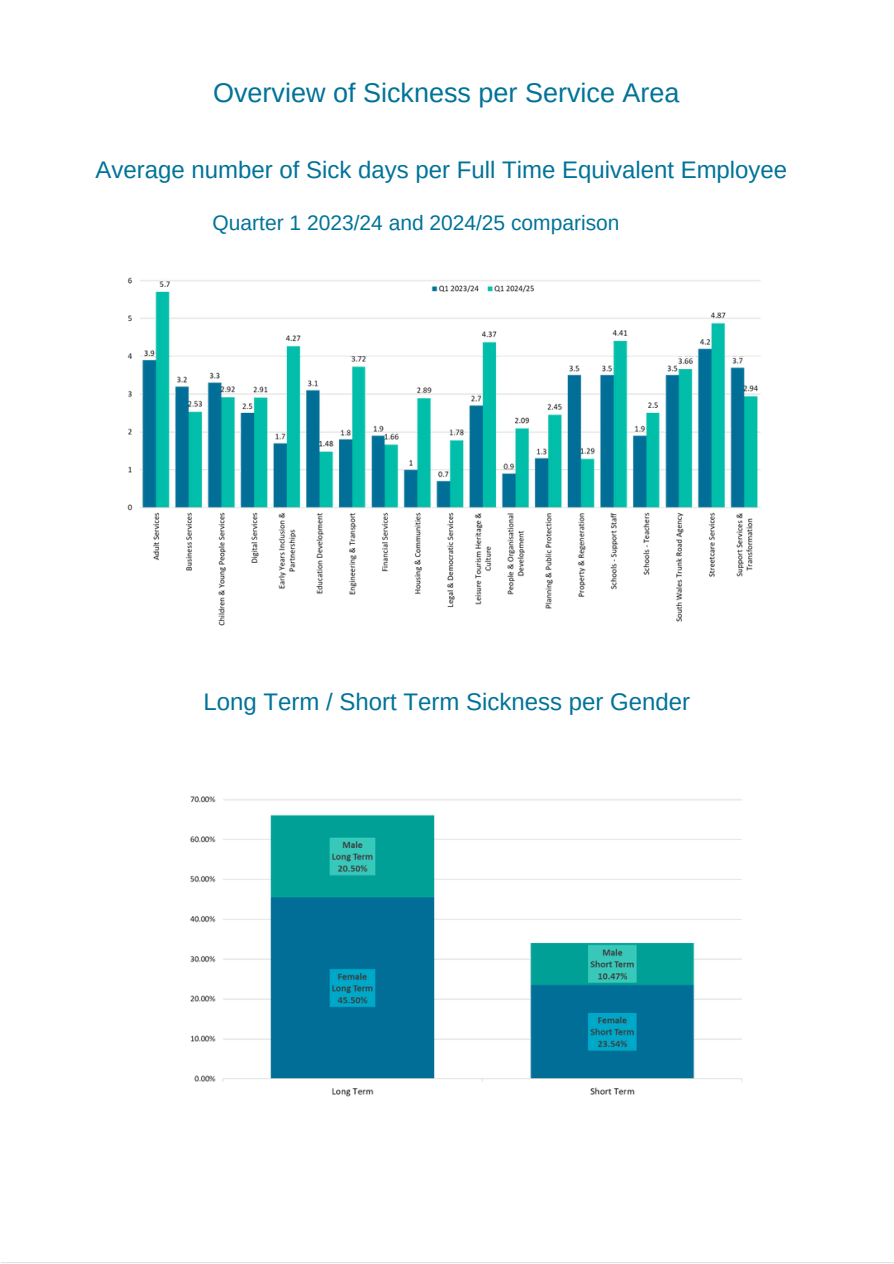
<style>
.page{position:relative;width:894px;height:1264px;background:#fff}
.page>*{position:absolute;margin:0;border:0;box-sizing:border-box;transform-origin:0 0}
.t1{font:27px "Arimo";color:#007398}
.t2{font:24px "Arimo";color:#007398}
.t3{font:21px "Arimo";color:#007398}
</style>
<div class="page">
<img style="left:127px;top:277px;width:634px;height:349px">
<img style="left:190px;top:796px;width:553px;height:301px">
<h2 class="t1" style="left:213px;top:78px;width:468px">Overview of Sickness per Service Area</h2>
<p class="t2" style="left:96px;top:156px;width:693px">Average number of Sick days per Full Time Equivalent Employee</p>
<h2 class="t3" style="left:212px;top:211px;width:408px">Quarter 1 2023/24 and 2024/25 comparison</h2>
<p class="t2" style="left:203px;top:688px;width:488px">Long Term / Short Term Sickness per Gender</p>
</div>
